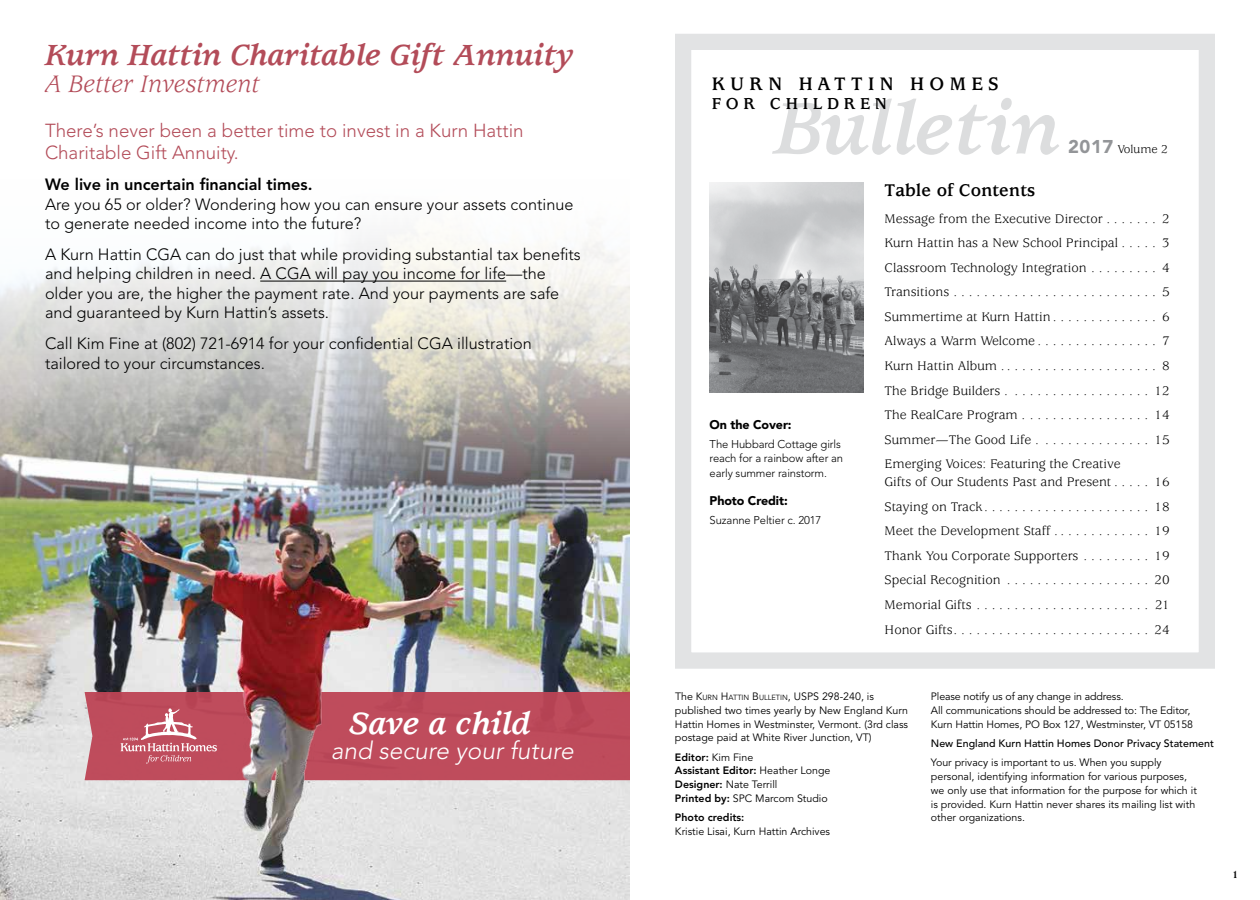
<style>
.page{position:relative;width:1260px;height:900px;background:#fff}
.page>*{position:absolute;margin:0;border:0;box-sizing:border-box;transform-origin:0 0}
.t1{font:italic 700 80px "AT Usherwood";letter-spacing:.01em;color:#dcddde}
.t2{font:italic 700 33.88px "AT Usherwood";color:#fff}
.t3{font:italic 700 32.12px "AT Usherwood";color:#b34c59}
.t4{font:italic 26.25px "AT Usherwood";color:#b34c59}
.t5{font:italic 300 24.5px "Avenir";color:#fff}
.t6{font:700 20px "AT Usherwood";letter-spacing:.27em;color:#000}
.t7{font:300 18.75px/22.5px "Avenir";color:#b34c59}
.t8{font:700 18.75px "AT Usherwood";color:#000}
.t9{font:700 17.5px "AT Usherwood";letter-spacing:.27em;color:#000}
.t10{font:300 16.25px/19.5px "Avenir";color:#000}
.t11{font:800 16.25px "Avenir";color:#000}
.t12{font:13.75px/24.5px "AT Usherwood";color:#000;text-align:justify}
.t13{font:900 12.5px "Avenir";letter-spacing:-.01em;color:#000}
.t14{font:12.5px "AT Usherwood";color:#000}
.t15{font:300 11.25px/13.5px "Avenir";letter-spacing:-.01em;color:#000}
.t16{font:700 11.25px "AT Usherwood";color:#000}
.t17{font:10.62px/13.8px "Avenir";color:#000}
.t18{font:500 10.62px "Avenir";color:#000}
.t19{font:800 10.62px "Avenir";color:#000}
.t20{font:7.38px "Avenir";color:#000}
.s1{font-family:"Avenir";font-weight:900;font-size:18.38px;color:#939598}
.s2{font-style:inherit}
.s3{font-size:10.62px}
.s4{font-weight:800}
</style>
<div class="page">
<img style="left:0;top:233px;width:630px;height:667px">
<svg style="left:85px;top:692px;width:545px;height:88px;background:#b6505e"></svg>
<div style="left:675px;top:34px;width:540px;height:635px;background:#fff;border:16px solid #e2e3e4"></div>
<hr style="left:260px;top:281px;width:246px;height:1px;background:#000">
<svg style="left:121px;top:708px;width:96px;height:56px;background:#c86775"></svg>
<img style="left:710px;top:183px;width:153px;height:209px">
<h3 class="t3" style="left:45px;top:37px;width:531px">Kurn Hattin Charitable Gift Annuity</h3>
<h3 class="t4" style="left:45px;top:70px;width:216px">A Better Investment</h3>
<h3 class="t7" style="left:45px;top:119px;width:480px">There’s never been a better time to invest in a Kurn Hattin<br>Charitable Gift Annuity.</h3>
<p class="t11" style="left:45px;top:175px;width:269px">We live in uncertain financial times.</p>
<p class="t10" style="left:45px;top:194px;width:530px">Are you 65 or older? Wondering how you can ensure your assets continue to generate needed income into the future?</p>
<p class="t10" style="left:45px;top:245px;width:537px">A Kurn Hattin CGA can do just that while providing substantial tax benefits and helping children in need. A CGA will pay you income for life—the older you are, the higher the payment rate. And your payments are safe and guaranteed by Kurn Hattin’s assets.</p>
<p class="t10" style="left:45px;top:334px;width:489px">Call Kim Fine at (802) 721-6914 for your confidential CGA illustration tailored to your circumstances.</p>
<h2 class="t2" style="left:350px;top:705px;width:182px">Save a child</h2>
<h3 class="t5" style="left:331px;top:736px;width:245px">and secure your future</h3>
<h3 class="t6" style="left:712px;top:73px;width:288px">KURN HATTIN HOMES</h3>
<p class="t9" style="left:712px;top:94px;width:177px">FOR CHILDREN</p>
<h1 class="t1" style="left:774px;top:85px;width:287px">Bulletin</h1>
<p class="t14" style="left:1068px;top:143px;width:101px"><span class="s1">2017</span> Volume 2</p>
<p class="t13" style="left:710px;top:417px;width:84px">On the Cover:</p>
<p class="t15" style="left:710px;top:437px;width:135px">The Hubbard Cottage girls reach for a rainbow after an</p>
<p class="t15" style="left:710px;top:466px;width:119px">early summer rainstorm.</p>
<p class="t13" style="left:710px;top:493px;width:80px">Photo Credit:</p>
<p class="t15" style="left:710px;top:514px;width:113px">Suzanne Peltier c. 2017</p>
<h3 class="t8" style="left:885px;top:180px;width:152px">Table of Contents</h3>
<p class="t12" style="left:885px;top:207px;width:286px">Message from the Executive Director . . . . . . <span class="s2">2<br></span>Kurn Hattin has a New School Principal . . . . <span class="s2">3<br></span>Classroom Technology Integration . . . . . . . . <span class="s2">4<br></span>Transitions . . . . . . . . . . . . . . . . . . . . . . . . . . . <span class="s2">5<br></span>Summertime at Kurn Hattin . . . . . . . . . . . . . . <span class="s2">6<br></span>Always a Warm Welcome . . . . . . . . . . . . . . . . <span class="s2">7<br></span>Kurn Hattin Album . . . . . . . . . . . . . . . . . . . . . <span class="s2">8<br></span>The Bridge Builders . . . . . . . . . . . . . . . . . . . <span class="s2">12<br></span>The RealCare Program . . . . . . . . . . . . . . . . . <span class="s2">14<br></span>Summer—The Good Life . . . . . . . . . . . . . . . <span class="s2">15<br></span>Emerging Voices: Featuring the Creative</p>
<p class="t12" style="left:885px;top:470px;width:286px">Gifts of Our Students Past and Present . . . . . <span class="s2">16<br></span>Staying on Track . . . . . . . . . . . . . . . . . . . . . . <span class="s2">18<br></span>Meet the Development Staff . . . . . . . . . . . . . <span class="s2">19<br></span>Thank You Corporate Supporters . . . . . . . . . <span class="s2">19<br></span>Special Recognition . . . . . . . . . . . . . . . . . . . <span class="s2">20<br></span>Memorial Gifts . . . . . . . . . . . . . . . . . . . . . . . <span class="s2">21<br></span>Honor Gifts . . . . . . . . . . . . . . . . . . . . . . . . . . <span class="s2">24</span></p>
<p class="t20" style="left:675px;top:693px;width:201px"><span class="s3">The</span> <span class="s3">K</span>URN <span class="s3">H</span>ATTIN <span class="s3">B</span>ULLETIN<span class="s3">, USPS</span> <span class="s3">298-240</span><span class="s3">, is</span></p>
<p class="t17" style="left:675px;top:704px;width:235px;text-align:justify">published two times yearly by New England Kurn Hattin Homes in Westminster, Vermont. (3rd class postage paid at White River Junction, VT)</p>
<p class="t17" style="left:675px;top:750px;width:157px"><span class="s4">Editor:</span> Kim Fine<br><span class="s4">Assistant Editor:</span> Heather Longe<br><span class="s4">Designer:</span> Nate Terrill<br><span class="s4">Printed by:</span> SPC Marcom Studio</p>
<p class="t19" style="left:675px;top:811px;width:71px">Photo credits:</p>
<p class="t17" style="left:675px;top:825px;width:157px">Kristie Lisai, Kurn Hattin Archives</p>
<p class="t17" style="left:931px;top:690px;width:264px">Please notify us of any change in address.<br>All communications should be addressed to: The Editor,<br>Kurn Hattin Homes, PO Box 127, Westminster, VT 05158</p>
<p class="t18" style="left:931px;top:737px;width:285px">New England Kurn Hattin Homes Donor Privacy Statement</p>
<p class="t17" style="left:931px;top:756px;width:267px">Your privacy is important to us. When you supply personal, identifying information for various purposes, we only use that information for the purpose for which it is provided. Kurn Hattin never shares its mailing list with other organizations.</p>
<p class="t16" style="left:1232px;top:869px;width:8px">1</p>
</div>
